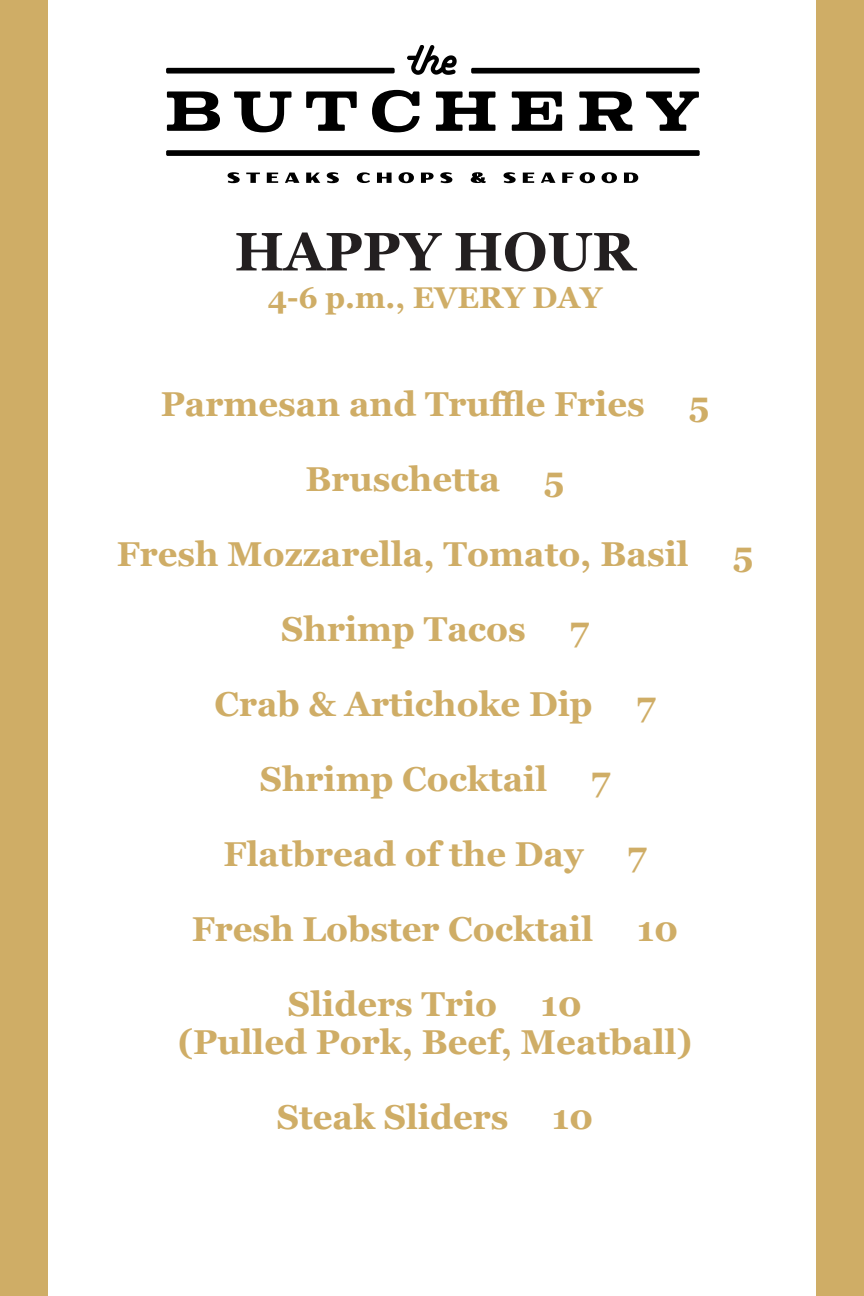
<style>
.page{position:relative;width:864px;height:1296px;background:#fff}
.page>*{position:absolute;margin:0;border:0;box-sizing:border-box;transform-origin:0 0}
.t1{font:700 54px "Georgia";color:#231f20}
.t2{font:700 34.5px "Georgia";color:#cfad66}
.t3{font:700 30px "Georgia";color:#cfad66}
</style>
<div class="page">
<div style="left:816px;top:0;width:48px;height:1296px;background:#cfad66"></div>
<svg style="left:167px;top:91px;width:53px;height:40px"></svg>
<svg style="left:234px;top:91px;width:58px;height:41px"></svg>
<svg style="left:306px;top:91px;width:51px;height:40px"></svg>
<svg style="left:372px;top:90px;width:48px;height:42px"></svg>
<svg style="left:436px;top:91px;width:60px;height:40px"></svg>
<svg style="left:512px;top:91px;width:50px;height:40px"></svg>
<svg style="left:579px;top:91px;width:53px;height:40px"></svg>
<svg style="left:646px;top:91px;width:53px;height:40px"></svg>
<svg style="left:407px;top:46px;width:50px;height:29px"></svg>
<svg style="left:228px;top:172px;width:12px;height:11px"></svg>
<svg style="left:246px;top:173px;width:14px;height:10px"></svg>
<svg style="left:267px;top:173px;width:11px;height:10px"></svg>
<svg style="left:285px;top:173px;width:14px;height:10px"></svg>
<svg style="left:306px;top:173px;width:14px;height:10px"></svg>
<svg style="left:327px;top:172px;width:12px;height:11px"></svg>
<svg style="left:357px;top:172px;width:13px;height:11px"></svg>
<svg style="left:377px;top:173px;width:15px;height:10px"></svg>
<svg style="left:399px;top:172px;width:15px;height:11px"></svg>
<svg style="left:421px;top:173px;width:13px;height:10px"></svg>
<svg style="left:440px;top:172px;width:12px;height:11px"></svg>
<svg style="left:471px;top:172px;width:15px;height:11px"></svg>
<svg style="left:504px;top:172px;width:12px;height:11px"></svg>
<svg style="left:523px;top:173px;width:11px;height:10px"></svg>
<svg style="left:541px;top:173px;width:14px;height:10px"></svg>
<svg style="left:562px;top:173px;width:12px;height:10px"></svg>
<svg style="left:580px;top:172px;width:15px;height:11px"></svg>
<svg style="left:602px;top:172px;width:15px;height:11px"></svg>
<svg style="left:624px;top:173px;width:14px;height:10px"></svg>
<div style="left:166px;top:150px;width:534px;height:6px;background:#000;border-radius:2px"></div>
<div style="left:166px;top:68px;width:229px;height:6px;background:#000;border-radius:2px"></div>
<div style="left:471px;top:68px;width:229px;height:6px;background:#000;border-radius:2px"></div>
<div style="left:0;top:0;width:48px;height:1296px;background:#cfad66"></div>
<p class="t1" style="left:235px;top:217px;width:402px">HAPPY HOUR</p>
<p class="t3" style="left:268px;top:278px;width:336px">4-6 p.m., EVERY DAY</p>
<p class="t2" style="left:161px;top:382px;width:486px">Parmesan and Truffle Fries</p>
<p class="t2" style="left:689px;top:382px;width:22px">5</p>
<p class="t2" style="left:305px;top:457px;width:196px">Bruschetta</p>
<p class="t2" style="left:544px;top:457px;width:22px">5</p>
<p class="t2" style="left:117px;top:532px;width:574px">Fresh Mozzarella, Tomato, Basil</p>
<p class="t2" style="left:733px;top:532px;width:22px">5</p>
<p class="t2" style="left:281px;top:607px;width:246px">Shrimp Tacos</p>
<p class="t2" style="left:570px;top:607px;width:21px">7</p>
<p class="t2" style="left:214px;top:682px;width:380px">Crab &amp; Artichoke Dip</p>
<p class="t2" style="left:637px;top:682px;width:21px">7</p>
<p class="t2" style="left:260px;top:757px;width:289px">Shrimp Cocktail</p>
<p class="t2" style="left:591px;top:757px;width:21px">7</p>
<p class="t2" style="left:224px;top:832px;width:362px">Flatbread of the Day</p>
<p class="t2" style="left:627px;top:832px;width:21px">7</p>
<p class="t2" style="left:192px;top:907px;width:403px">Fresh Lobster Cocktail</p>
<p class="t2" style="left:637px;top:907px;width:43px">10</p>
<p class="t2" style="left:288px;top:982px;width:211px">Sliders Trio</p>
<p class="t2" style="left:541px;top:982px;width:43px">10</p>
<p class="t2" style="left:178px;top:1020px;width:516px">(Pulled Pork, Beef, Meatball)</p>
<p class="t2" style="left:277px;top:1095px;width:233px">Steak Sliders</p>
<p class="t2" style="left:552px;top:1095px;width:43px">10</p>
</div>
